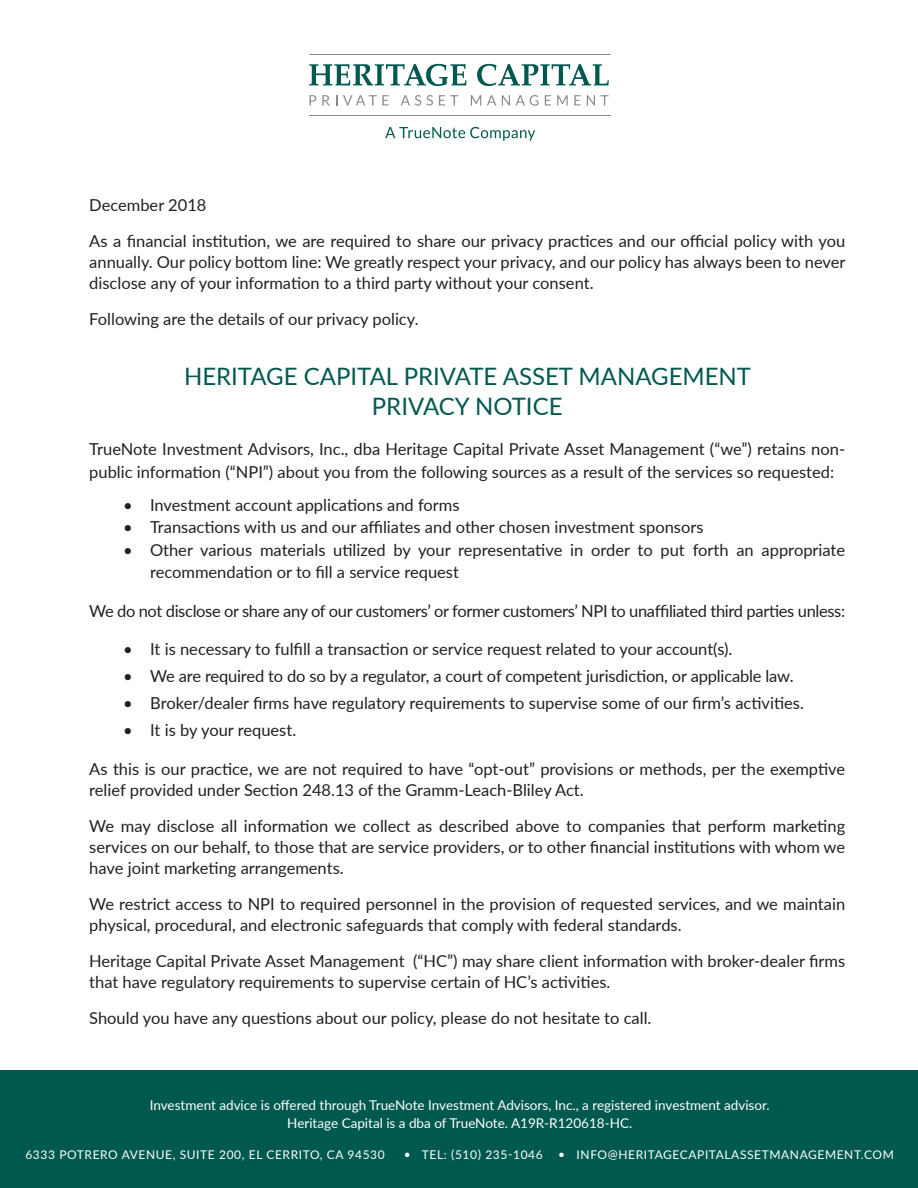
<style>
.page{position:relative;width:918px;height:1188px;background:#fff}
.page>*{position:absolute;margin:0;border:0;box-sizing:border-box;transform-origin:0 0}
.Body_Text{font:24px/30px "Lato";color:#00594f;text-align:center}
.Body_Text-2{font:16.5px/21px "Lato";color:#231f20}
.Body_Text-3{font:16.5px "Lato";letter-spacing:-.02em;color:#231f20}
.t1{font:13.5px/18px "Lato";color:#fff;text-align:center}
.t2{font:12px "Lato";letter-spacing:.05em;color:#fff}
</style>
<div class="page">
<div style="left:1px;top:1070px;width:917px;height:118px;background:#00594f"></div>
<svg style="left:309px;top:64px;width:158px;height:22px"></svg>
<svg style="left:477px;top:64px;width:132px;height:22px"></svg>
<svg style="left:310px;top:95px;width:6px;height:11px"></svg>
<svg style="left:322px;top:95px;width:8px;height:11px"></svg>
<svg style="left:343px;top:95px;width:46px;height:11px"></svg>
<svg style="left:401px;top:95px;width:32px;height:11px"></svg>
<svg style="left:439px;top:95px;width:19px;height:11px"></svg>
<svg style="left:471px;top:95px;width:10px;height:11px"></svg>
<svg style="left:487px;top:95px;width:9px;height:11px"></svg>
<svg style="left:502px;top:95px;width:8px;height:11px"></svg>
<svg style="left:516px;top:95px;width:22px;height:11px"></svg>
<svg style="left:545px;top:95px;width:6px;height:11px"></svg>
<svg style="left:557px;top:95px;width:11px;height:11px"></svg>
<svg style="left:574px;top:95px;width:7px;height:11px"></svg>
<svg style="left:587px;top:95px;width:8px;height:11px"></svg>
<svg style="left:601px;top:95px;width:8px;height:11px"></svg>
<svg style="left:385px;top:127px;width:150px;height:14px"></svg>
<hr style="left:309px;top:115px;width:301px;height:1px;background:#888b8d">
<hr style="left:309px;top:54px;width:301px;height:1px;background:#888b8d">
<p class="Body_Text-2" style="left:89px;top:193px;width:119px">December 2018</p>
<p class="Body_Text-2" style="left:89px;top:229px;width:758px;text-align:justify">As a financial institution, we are required to share our privacy practices and our official policy with you annually. Our policy bottom line: We greatly respect your privacy, and our policy has always been to never disclose any of your information to a third party without your consent.</p>
<p class="Body_Text-2" style="left:89px;top:307px;width:331px">Following are the details of our privacy policy.</p>
<p class="Body_Text" style="left:184px;top:360px;width:569px">HERITAGE CAPITAL PRIVATE ASSET MANAGEMENT<br>PRIVACY NOTICE</p>
<p class="Body_Text-2" style="left:89px;top:437px;width:757px;line-height:22.5px">TrueNote Investment Advisors, Inc., dba Heritage Capital Private Asset Management (“we”) retains non&shy;public information (“NPI”) about you from the following sources as a result of the services so requested:</p>
<p class="Body_Text-2" style="left:123px;top:493px;width:338px">• Investment account applications and forms</p>
<p class="Body_Text-2" style="left:123px;top:516px;width:582px">• Transactions with us and our affiliates and other chosen investment sponsors</p>
<p class="Body_Text-2" style="left:150px;top:538px;width:697px;line-height:22.5px;text-indent:-27px">• Other various materials utilized by your representative in order to put forth an appropriate recommendation or to fill a service request</p>
<p class="Body_Text-3" style="left:89px;top:599px;width:757px">We do not disclose or share any of our customers’ or former customers’ NPI to unaffiliated third parties unless:</p>
<p class="Body_Text-2" style="left:123px;top:637px;width:611px">• It is necessary to fulfill a transaction or service request related to your account(s).</p>
<p class="Body_Text-2" style="left:123px;top:664px;width:672px">• We are required to do so by a regulator, a court of competent jurisdiction, or applicable law.</p>
<p class="Body_Text-2" style="left:123px;top:691px;width:682px">• Broker/dealer firms have regulatory requirements to supervise some of our firm’s activities.</p>
<p class="Body_Text-2" style="left:123px;top:718px;width:174px">• It is by your request.</p>
<p class="Body_Text-2" style="left:89px;top:757px;width:757px">As this is our practice, we are not required to have “opt-out” provisions or methods, per the exemptive relief provided under Section 248.13 of the Gramm-Leach-Bliley Act.</p>
<p class="Body_Text-2" style="left:89px;top:814px;width:757px;text-align:justify">We may disclose all information we collect as described above to companies that perform marketing services on our behalf, to those that are service providers, or to other financial institutions with whom we have joint marketing arrangements.</p>
<p class="Body_Text-2" style="left:89px;top:892px;width:757px">We restrict access to NPI to required personnel in the provision of requested services, and we maintain physical, procedural, and electronic safeguards that comply with federal standards.</p>
<p class="Body_Text-2" style="left:89px;top:949px;width:757px">Heritage Capital Private Asset Management (“HC”) may share client information with broker-dealer firms that have regulatory requirements to supervise certain of HC’s activities.</p>
<p class="Body_Text-2" style="left:89px;top:1006px;width:564px">Should you have any questions about our policy, please do not hesitate to call.</p>
<p class="t1" style="left:150px;top:1095px;width:621px">Investment advice is offered through TrueNote Investment Advisors, Inc., a registered investment advisor.<br>Heritage Capital is a dba of TrueNote. A19R-R120618-HC.</p>
<p class="t2" style="left:25px;top:1146px;width:361px">6333 POTRERO AVENUE, SUITE 200, EL CERRITO, CA 94530</p>
<p class="t2" style="left:404px;top:1146px;width:141px">• TEL: (510) 235-1046</p>
<p class="t2" style="left:558px;top:1146px;width:337px">• INFO@HERITAGECAPITALASSETMANAGEMENT.COM</p>
</div>
